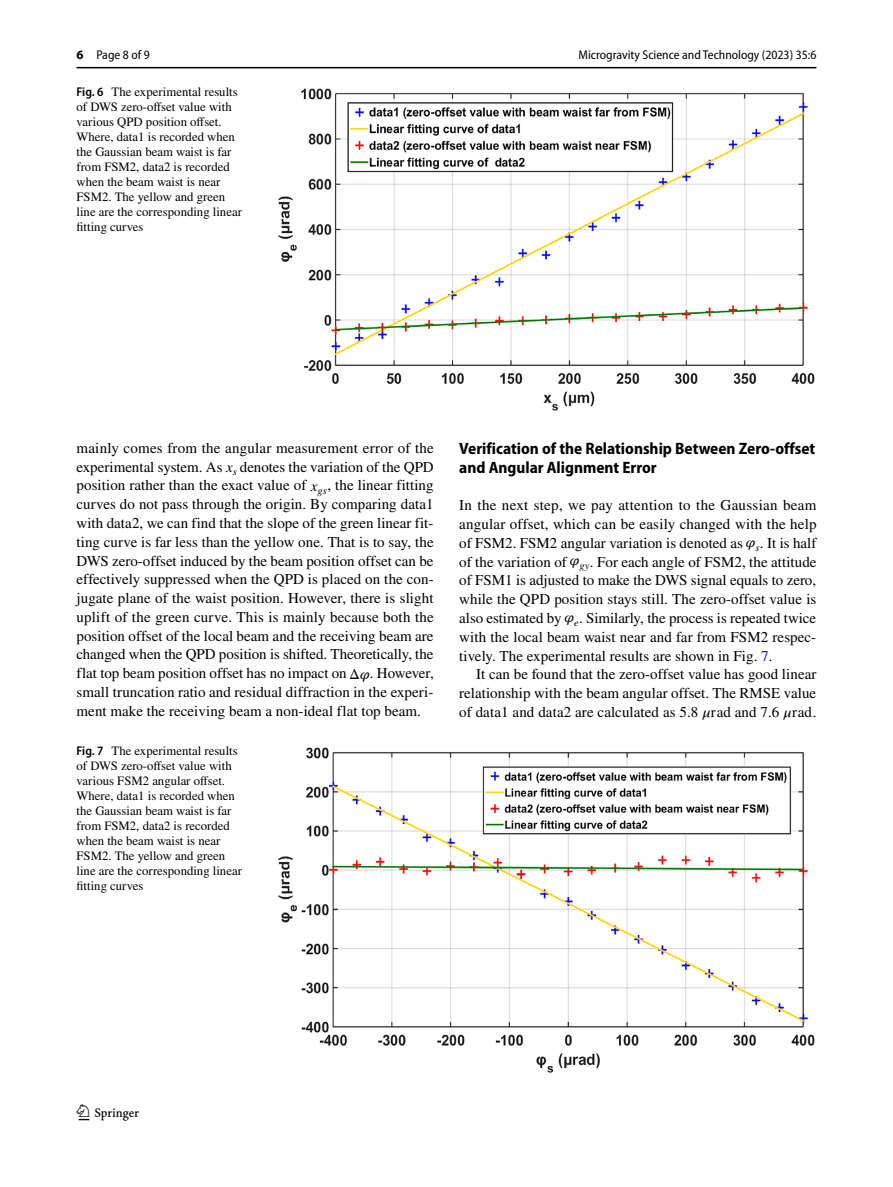
<style>
.page{position:relative;width:893px;height:1187px;background:#fff}
.page>*{position:absolute;margin:0;border:0;box-sizing:border-box;transform-origin:0 0}
.t1{font:22.5px "Springnew Regular 2";color:#000}
.t2{font:700 semi-condensed 16.5px/18.8px "Myriad Pro";color:#000}
.t3{font:15px/18.8px "STIX";letter-spacing:.005em;color:#000;text-align:justify}
.t4{font:12.75px/15px "STIX";color:#000}
.t5{font:semi-condensed 12.75px "Myriad Pro";color:#000}
.s1{font-weight:700;font-stretch:normal}
.s2{font-family:"Myriad Pro";font-weight:600;font-stretch:semi-condensed}
.s3{font-family:"STIX General Italic 93"}
.s4{font-family:"STIX General Italic 94"}
.s5{font-family:"STIX Math Regular 114"}
.s6{font-family:"STIX Math Italic 91"}
.s7{font-family:"STIX Math Italic 92"}
.s8{font-family:"STIX Math Italic 87"}
.s9{font-family:"STIX Math Italic 88"}
.s10{color:#00f}
.s11{font-family:"STIX Math Italic 89"}
.s12{font-family:"STIX Math Regular 112"}
.s13{font-family:"STIX Math Italic 90"}
.s14{font-family:"STIX Math Regular 113"}
</style>
<div class="page">
<hr style="left:77px;top:67px;width:739px;height:1px;background:#000">
<img style="left:278px;top:88px;width:537px;height:323px">
<img style="left:278px;top:747px;width:537px;height:326px">
<p class="t5" style="left:77px;top:48px;width:75px"><span class="s1">6</span> Page 8 of 9</p>
<p class="t4" style="left:77px;top:85px;width:167px"><span class="s2">Fig. 6</span> The experimental results of DWS zero-offset value with various QPD position offset.<br>Where, data1 is recorded when the Gaussian beam waist is far from FSM2, data2 is recorded when the beam waist is near<br>FSM2. The yellow and green line are the corresponding linear fitting curves</p>
<p class="t5" style="left:579px;top:48px;width:239px">Microgravity Science and Technology (2023) 35:6</p>
<p class="t3" style="left:77px;top:439px;width:359px">mainly comes from the angular measurement error of the experimental system. As <span class="s3">x</span><sub>s</sub> denotes the variation of the QPD position rather than the exact value of <span class="s4">x</span><sub>gs</sub>, the linear fitting curves do not pass through the origin. By comparing data1 with data2, we can find that the slope of the green linear fit&shy;ting curve is far less than the yellow one. That is to say, the DWS zero-offset induced by the beam position offset can be effectively suppressed when the QPD is placed on the con&shy;jugate plane of the waist position. However, there is slight uplift of the green curve. This is mainly because both the position offset of the local beam and the receiving beam are changed when the QPD position is shifted. Theoretically, the flat top beam position offset has no impact on <span class="s5">Δ</span><span class="s6">𝜑</span>. However, small truncation ratio and residual diffraction in the experi&shy;ment make the receiving beam a non-ideal flat top beam.</p>
<p class="t2" style="left:459px;top:439px;width:358px">Verification of the Relationship Between Zero‑offset and Angular Alignment Error</p>
<p class="t3" style="left:459px;top:497px;width:359px">In the next step, we pay attention to the Gaussian beam angular offset, which can be easily changed with the help of FSM2. FSM2 angular variation is denoted as <span class="s7">𝜑</span><sub>s</sub>. It is half of the variation of <span class="s8">𝜑</span><sub>gy</sub>. For each angle of FSM2, the attitude of FSM1 is adjusted to make the DWS signal equals to zero, while the QPD position stays still. The zero-offset value is also estimated by <span class="s9">𝜑</span><sub>e</sub>. Similarly, the process is repeated twice with the local beam waist near and far from FSM2 respec&shy;tively. The experimental results are shown in Fig. <span class="s10">7</span>.</p>
<p class="t3" style="left:459px;top:665px;width:359px;text-indent:17px">It can be found that the zero-offset value has good linear relationship with the beam angular offset. The RMSE value of data1 and data2 are calculated as 5.8 <span class="s11">𝜇</span><span class="s12">rad</span> and 7.6 <span class="s13">𝜇</span><span class="s14">rad</span>.</p>
<p class="t4" style="left:77px;top:744px;width:167px"><span class="s2">Fig. 7</span> The experimental results of DWS zero-offset value with various FSM2 angular offset.<br>Where, data1 is recorded when the Gaussian beam waist is far from FSM2, data2 is recorded when the beam waist is near<br>FSM2. The yellow and green line are the corresponding linear fitting curves</p>
<h1 class="t1" style="left:79px;top:1104px;width:62px">1 3</h1>
</div>
